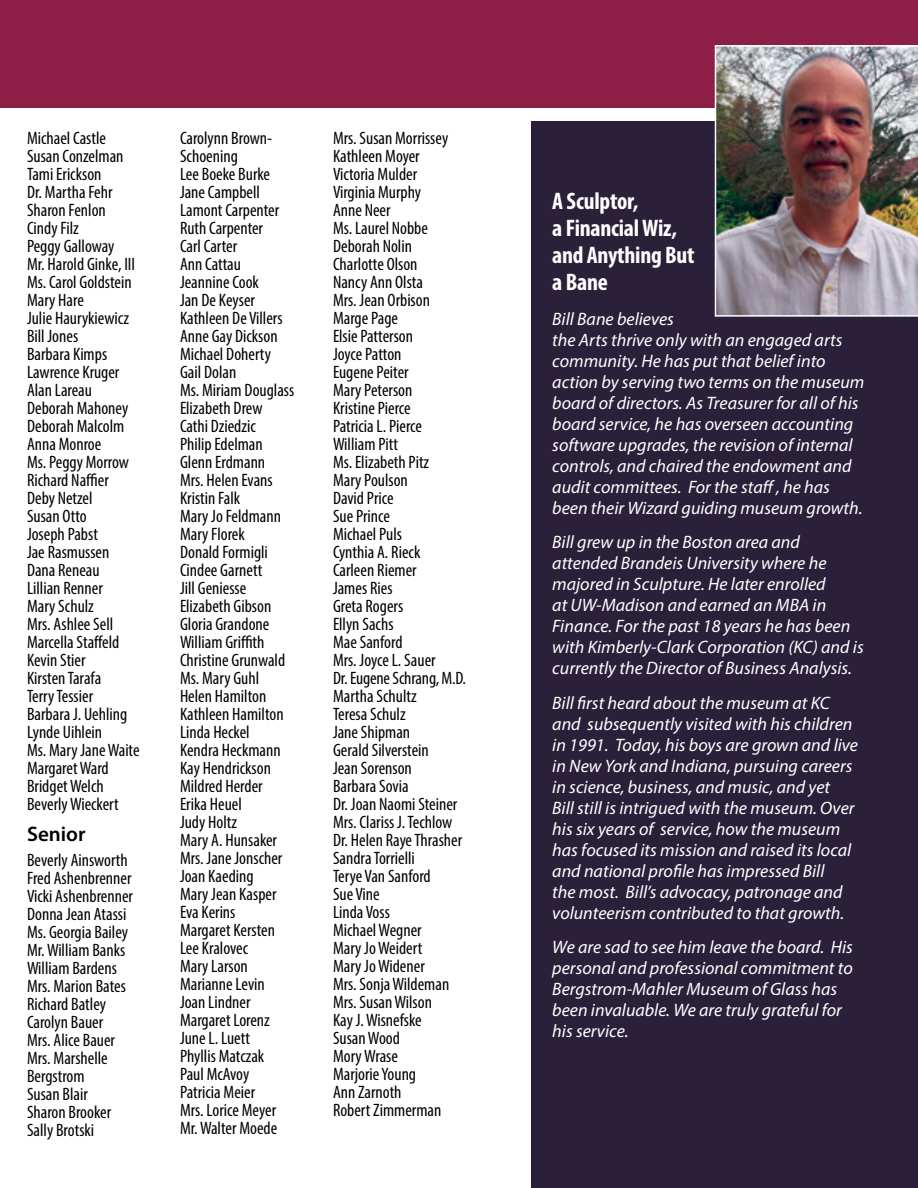
<style>
.page{position:relative;width:918px;height:1188px;background:#fff}
.page>*{position:absolute;margin:0;border:0;box-sizing:border-box;transform-origin:0 0}
.t1{font:700 condensed 24px/27px "Myriad Pro";letter-spacing:-.01em;color:#fff}
.t2{font:600 21px "Myriad Pro";color:#000}
.t3{font:condensed 18px/18px "Myriad Pro";color:#000}
.t4{font:italic 18px/21px "Myriad Pro";color:#fff}
</style>
<div class="page">
<div style="left:0;top:0;width:918px;height:108px;background:#8d1f47"></div>
<div style="left:531px;top:121px;width:387px;height:1067px;background:#2a203a"></div>
<img style="left:715px;top:45px;width:203px;height:272px">
<p class="t3" style="left:27px;top:129px;width:114px">Michael Castle<br>Susan Conzelman<br>Tami Erickson<br>Dr. Martha Fehr<br>Sharon Fenlon<br>Cindy Filz<br>Peggy Galloway<br>Mr. Harold Ginke, III<br>Ms. Carol Goldstein<br>Mary Hare<br>Julie Haurykiewicz<br>Bill Jones<br>Barbara Kimps<br>Lawrence Kruger<br>Alan Lareau<br>Deborah Mahoney<br>Deborah Malcolm<br>Anna Monroe<br>Ms. Peggy Morrow<br>Richard Naffier<br>Deby Netzel<br>Susan Otto<br>Joseph Pabst<br>Jae Rasmussen<br>Dana Reneau<br>Lillian Renner<br>Mary Schulz<br>Mrs. Ashlee Sell<br>Marcella Staffeld<br>Kevin Stier<br>Kirsten Tarafa<br>Terry Tessier<br>Barbara J. Uehling<br>Lynde Uihlein<br>Ms. Mary Jane Waite<br>Margaret Ward<br>Bridget Welch<br>Beverly Wieckert</p>
<p class="t2" style="left:27px;top:821px;width:60px">Senior</p>
<p class="t3" style="left:27px;top:851px;width:108px">Beverly Ainsworth<br>Fred Ashenbrenner<br>Vicki Ashenbrenner<br>Donna Jean Atassi<br>Ms. Georgia Bailey<br>Mr. William Banks<br>William Bardens<br>Mrs. Marion Bates<br>Richard Batley<br>Carolyn Bauer<br>Mrs. Alice Bauer<br>Mrs. Marshelle<br>Bergstrom<br>Susan Blair<br>Sharon Brooker<br>Sally Brotski</p>
<p class="t3" style="left:180px;top:129px;width:116px">Carolynn Brown-<br>Schoening<br>Lee Boeke Burke<br>Jane Campbell<br>Lamont Carpenter<br>Ruth Carpenter<br>Carl Carter<br>Ann Cattau<br>Jeannine Cook<br>Jan De Keyser<br>Kathleen De Villers<br>Anne Gay Dickson<br>Michael Doherty<br>Gail Dolan<br>Ms. Miriam Douglass<br>Elizabeth Drew<br>Cathi Dziedzic<br>Philip Edelman<br>Glenn Erdmann<br>Mrs. Helen Evans<br>Kristin Falk<br>Mary Jo Feldmann<br>Mary Florek<br>Donald Formigli<br>Cindee Garnett<br>Jill Geniesse<br>Elizabeth Gibson<br>Gloria Grandone<br>William Griffith<br>Christine Grunwald<br>Ms. Mary Guhl<br>Helen Hamilton<br>Kathleen Hamilton<br>Linda Heckel<br>Kendra Heckmann<br>Kay Hendrickson<br>Mildred Herder<br>Erika Heuel<br>Judy Holtz<br>Mary A. Hunsaker<br>Mrs. Jane Jonscher<br>Joan Kaeding<br>Mary Jean Kasper<br>Eva Kerins<br>Margaret Kersten<br>Lee Kralovec<br>Mary Larson<br>Marianne Levin<br>Joan Lindner<br>Margaret Lorenz<br>June L. Luett<br>Phyllis Matczak<br>Paul McAvoy<br>Patricia Meier<br>Mrs. Lorice Meyer<br>Mr. Walter Moede</p>
<p class="t3" style="left:333px;top:129px;width:135px">Mrs. Susan Morrissey<br>Kathleen Moyer<br>Victoria Mulder<br>Virginia Murphy<br>Anne Neer<br>Ms. Laurel Nobbe<br>Deborah Nolin<br>Charlotte Olson<br>Nancy Ann Olsta<br>Mrs. Jean Orbison<br>Marge Page<br>Elsie Patterson<br>Joyce Patton<br>Eugene Peiter<br>Mary Peterson<br>Kristine Pierce<br>Patricia L. Pierce<br>William Pitt<br>Ms. Elizabeth Pitz<br>Mary Poulson<br>David Price<br>Sue Prince<br>Michael Puls<br>Cynthia A. Rieck<br>Carleen Riemer<br>James Ries<br>Greta Rogers<br>Ellyn Sachs<br>Mae Sanford<br>Mrs. Joyce L. Sauer<br>Dr. Eugene Schrang, M.D.<br>Martha Schultz<br>Teresa Schulz<br>Jane Shipman<br>Gerald Silverstein<br>Jean Sorenson<br>Barbara Sovia<br>Dr. Joan Naomi Steiner<br>Mrs. Clariss J. Techlow<br>Dr. Helen Raye Thrasher<br>Sandra Torrielli<br>Terye Van Sanford<br>Sue Vine<br>Linda Voss<br>Michael Wegner<br>Mary Jo Weidert<br>Mary Jo Widener<br>Mrs. Sonja Wildeman<br>Mrs. Susan Wilson<br>Kay J. Wisnefske<br>Susan Wood<br>Mory Wrase<br>Marjorie Young<br>Ann Zarnoth<br>Robert Zimmerman</p>
<h1 class="t1" style="left:552px;top:187px;width:144px">A Sculptor,<br>a Financial Wiz, and Anything But a Bane</h1>
<p class="t4" style="left:552px;top:308px;width:314px">Bill Bane believes<br>the Arts thrive only with an engaged arts community. He has put that belief into action by serving two terms on the museum board of directors. As Treasurer for all of his board service, he has overseen accounting software upgrades, the revision of internal controls, and chaired the endowment and audit committees. For the staff , he has been their Wizard guiding museum growth.</p>
<p class="t4" style="left:552px;top:531px;width:313px">Bill grew up in the Boston area and attended Brandeis University where he majored in Sculpture. He later enrolled<br>at UW-Madison and earned an MBA in Finance. For the past 18 years he has been with Kimberly-Clark Corporation (KC) and is currently the Director of Business Analysis.</p>
<p class="t4" style="left:552px;top:692px;width:307px">Bill first heard about the museum at KC and subsequently visited with his children in 1991. Today, his boys are grown and live in New York and Indiana, pursuing careers in science, business, and music, and yet<br>Bill still is intrigued with the museum. Over his six years of service, how the museum has focused its mission and raised its local and national profile has impressed Bill<br>the most. Bill’s advocacy, patronage and volunteerism contributed to that growth.</p>
<p class="t4" style="left:552px;top:936px;width:302px">We are sad to see him leave the board. His personal and professional commitment to Bergstrom-Mahler Museum of Glass has been invaluable. We are truly grateful for his service.</p>
</div>
